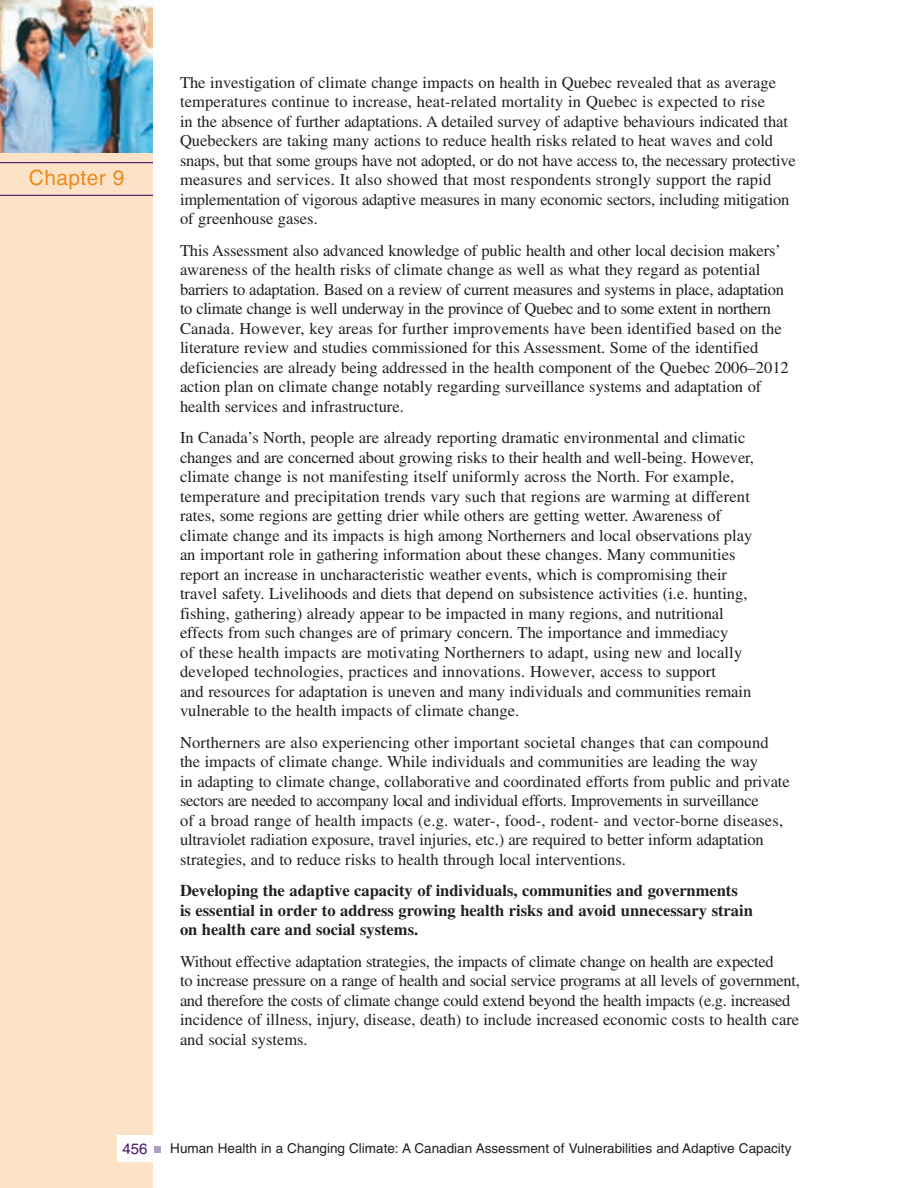
<style>
.page{position:relative;width:918px;height:1188px;background:#fff}
.page>*{position:absolute;margin:0;border:0;box-sizing:border-box;transform-origin:0 0}
.t1{font:21px "Helvetica";letter-spacing:.015em;color:#ed891d}
.t2{font:16.5px/19.5px "Times";color:#231f20}
.t3{font:700 16.5px/19.5px "Times";color:#231f20}
.t4{font:15px "Helvetica";color:#44146b}
.t5{font:13.5px "Helvetica";color:#231f20}
</style>
<div class="page">
<div style="left:0;top:0;width:153px;height:1188px;background:#fce3c8"></div>
<img style="left:0;top:0;width:153px;height:153px">
<div style="left:154px;top:1146px;width:7px;height:7px;background:#afa1c4"></div>
<div style="left:117px;top:1135px;width:36px;height:27px;background:#fff"></div>
<hr style="left:0;top:162px;width:153px;height:1px;background:#44146b">
<hr style="left:0;top:195px;width:153px;height:1px;background:#44146b">
<p class="t1" style="left:29px;top:170px;width:97px">Chapter 9</p>
<p class="t2" style="left:180px;top:74px;width:617px">The investigation of climate change impacts on health in Quebec revealed that as average temperatures continue to increase, heat-related mortality in Quebec is expected to rise<br>in the absence of further adaptations. A detailed survey of adaptive behaviours indicated that Quebeckers are taking many actions to reduce health risks related to heat waves and cold snaps, but that some groups have not adopted, or do not have access to, the necessary protective measures and services. It also showed that most respondents strongly support the rapid implementation of vigorous adaptive measures in many economic sectors, including mitigation of greenhouse gases.</p>
<p class="t2" style="left:180px;top:242px;width:610px">This Assessment also advanced knowledge of public health and other local decision makers’ awareness of the health risks of climate change as well as what they regard as potential barriers to adaptation. Based on a review of current measures and systems in place, adaptation to climate change is well underway in the province of Quebec and to some extent in northern Canada. However, key areas for further improvements have been identified based on the literature review and studies commissioned for this Assessment. Some of the identified deficiencies are already being addressed in the health component of the Quebec 2006–2012 action plan on climate change notably regarding surveillance systems and adaptation of health services and infrastructure.</p>
<p class="t2" style="left:180px;top:430px;width:576px">In Canada’s North, people are already reporting dramatic environmental and climatic changes and are concerned about growing risks to their health and well-being. However, climate change is not manifesting itself uniformly across the North. For example, temperature and precipitation trends vary such that regions are warming at different rates, some regions are getting drier while others are getting wetter. Awareness of climate change and its impacts is high among Northerners and local observations play an important role in gathering information about these changes. Many communities report an increase in uncharacteristic weather events, which is compromising their travel safety. Livelihoods and diets that depend on subsistence activities (i.e. hunting, fishing, gathering) already appear to be impacted in many regions, and nutritional effects from such changes are of primary concern. The importance and immediacy<br>of these health impacts are motivating Northerners to adapt, using new and locally developed technologies, practices and innovations. However, access to support<br>and resources for adaptation is uneven and many individuals and communities remain vulnerable to the health impacts of climate change.</p>
<p class="t2" style="left:180px;top:734px;width:611px">Northerners are also experiencing other important societal changes that can compound the impacts of climate change. While individuals and communities are leading the way<br>in adapting to climate change, collaborative and coordinated efforts from public and private sectors are needed to accompany local and individual efforts. Improvements in surveillance<br>of a broad range of health impacts (e.g. water-, food-, rodent- and vector-borne diseases, ultraviolet radiation exposure, travel injuries, etc.) are required to better inform adaptation strategies, and to reduce risks to health through local interventions.</p>
<p class="t3" style="left:180px;top:883px;width:574px">Developing the adaptive capacity of individuals, communities and governments is essential in order to address growing health risks and avoid unnecessary strain on health care and social systems.</p>
<p class="t2" style="left:180px;top:953px;width:621px">Without effective adaptation strategies, the impacts of climate change on health are expected<br>to increase pressure on a range of health and social service programs at all levels of government, and therefore the costs of climate change could extend beyond the health impacts (e.g. increased incidence of illness, injury, disease, death) to include increased economic costs to health care and social systems.</p>
<p class="t4" style="left:122px;top:1143px;width:27px">456</p>
<p class="t5" style="left:170px;top:1143px;width:623px">Human Health in a Changing Climate: A Canadian Assessment of Vulnerabilities and Adaptive Capacity</p>
</div>
